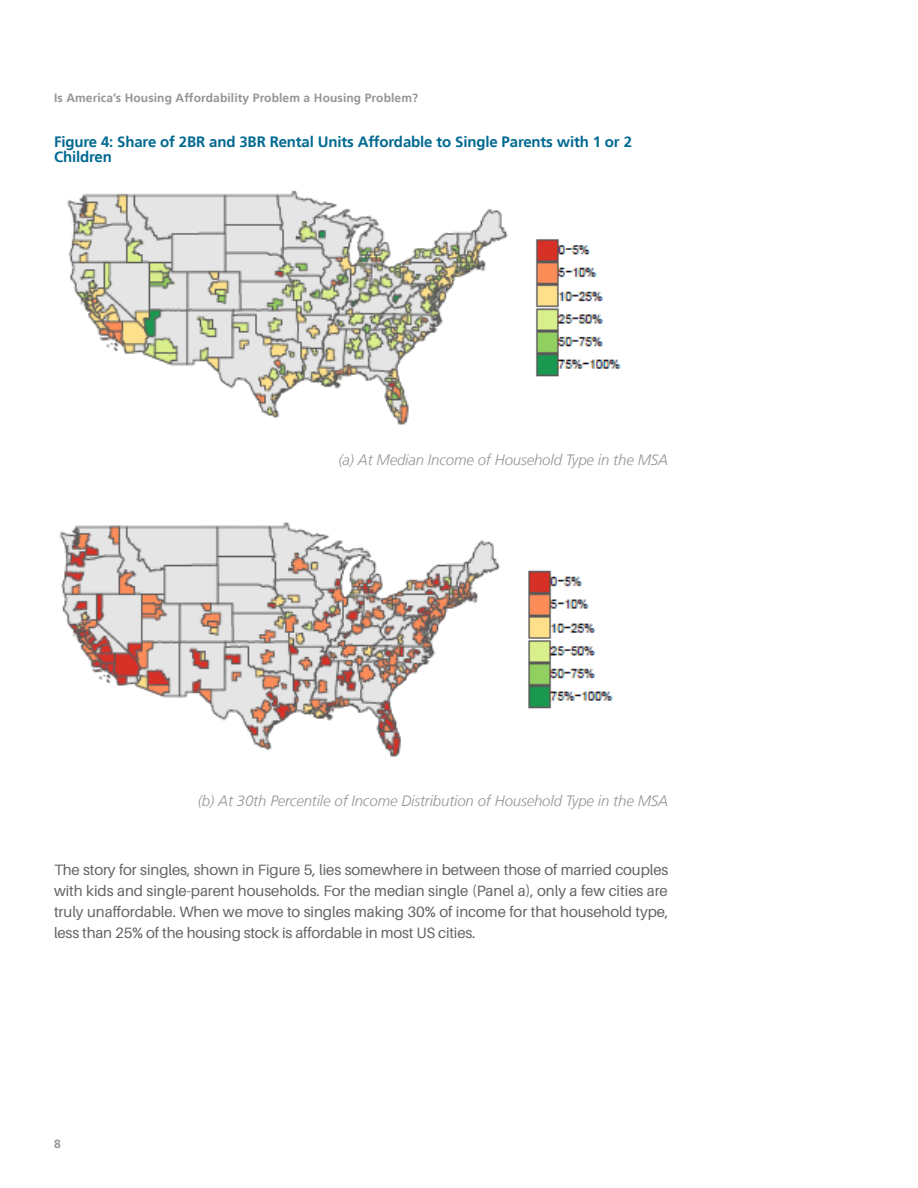
<style>
.page{position:relative;width:918px;height:1188px;background:#fff}
.page>*{position:absolute;margin:0;border:0;box-sizing:border-box;transform-origin:0 0}
.Main_Text{font:15px/21px "Aileron";letter-spacing:-.01em;color:#636366;text-align:justify}
.t1{font:italic 300 15px "Frutiger";letter-spacing:-.01em;color:#939598}
.Table_Title{font:700 15px "Frutiger";letter-spacing:-.01em;color:#006991}
.t2{font:700 12px "Frutiger";letter-spacing:.01em;color:#939598}
</style>
<div class="page">
<img style="left:67px;top:190px;width:554px;height:235px">
<img style="left:59px;top:522px;width:554px;height:235px">
<p class="t2" style="left:54px;top:91px;width:366px">Is America’s Housing Affordability Problem a Housing Problem?</p>
<p class="Table_Title" style="left:54px;top:133px;width:580px">Figure 4: Share of 2BR and 3BR Rental Units Affordable to Single Parents with 1 or 2</p>
<p class="Table_Title" style="left:54px;top:148px;width:59px">Children</p>
<p class="t1" style="left:338px;top:452px;width:331px">(a) At Median Income of Household Type in the MSA</p>
<p class="t1" style="left:198px;top:792px;width:472px">(b) At 30th Percentile of Income Distribution of Household Type in the MSA</p>
<p class="Main_Text" style="left:54px;top:859px;width:616px">The story for singles, shown in Figure 5, lies somewhere in between those of married couples with kids and single-parent households. For the median single (Panel a), only a few cities are truly unaffordable. When we move to singles making 30% of income for that household type, less than 25% of the housing stock is affordable in most US cities.</p>
<p class="t2" style="left:54px;top:1136px;width:8px">8</p>
</div>
